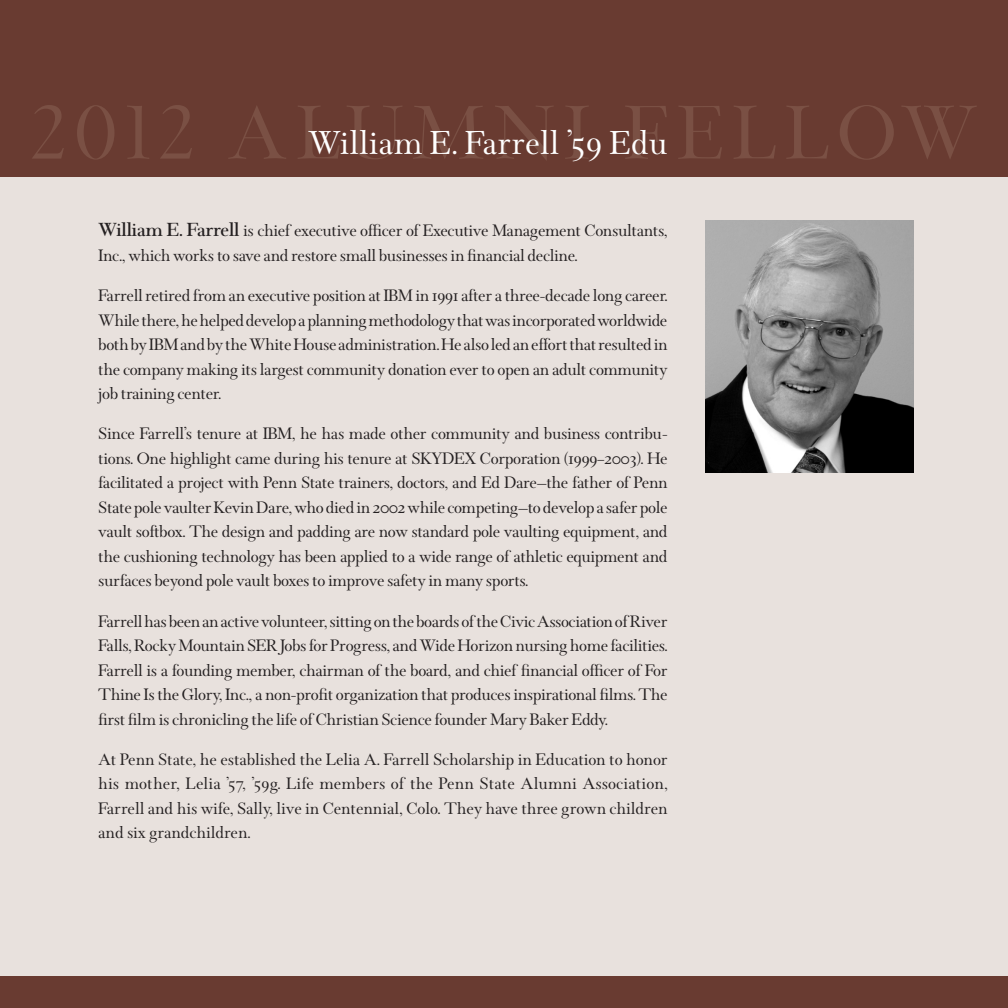
<style>
.page{position:relative;width:1008px;height:1008px;background:#e8e1dd}
.page>*{position:absolute;margin:0;border:0;box-sizing:border-box;transform-origin:0 0}
.t1{font:84px "Wessex Roman Titling";letter-spacing:.1em;color:#7a5044}
.t2{font:36.75px "Wessex";color:#fff}
.fellow_body{font:18.38px/24.5px "Wessex";letter-spacing:-.025em;color:#231f20;text-align:justify}
.s1{font-weight:600;font-size:21px}
</style>
<div class="page">
<div style="left:0;top:0;width:1008px;height:176px;background:#693b31"></div>
<div style="left:0;top:976px;width:1008px;height:32px;background:#693b31"></div>
<img style="left:706px;top:220px;width:208px;height:252px">
<p class="t1" style="left:31px;top:88px;width:948px">2012 ALUMNI FELLOW</p>
<p class="t2" style="left:308px;top:123px;width:361px">William E. Farrell ’59 Edu</p>
<p class="fellow_body" style="left:98px;top:219px;width:571px"><span class="s1">William E. Farrell</span> is chief executive officer of Executive Management Consultants,<br>Inc., which works to save and restore small businesses in financial decline.</p>
<p class="fellow_body" style="left:98px;top:283px;width:571px">Farrell retired from an executive position at IBM in 1991 after a three-decade long career.<br>While there, he helped develop a planning methodology that was incorporated worldwide both by IBM and by the White House administration. He also led an effort that resulted in the company making its largest community donation ever to open an adult community job training center.</p>
<p class="fellow_body" style="left:98px;top:422px;width:571px">Since Farrell’s tenure at IBM, he has made other community and business contribu&shy;tions. One highlight came during his tenure at SKYDEX Corporation (1999–2003). He facilitated a project with Penn State trainers, doctors, and Ed Dare—the father of Penn State pole vaulter Kevin Dare, who died in 2002 while competing—to develop a safer pole vault softbox. The design and padding are now standard pole vaulting equipment, and the cushioning technology has been applied to a wide range of athletic equipment and surfaces beyond pole vault boxes to improve safety in many sports.</p>
<p class="fellow_body" style="left:98px;top:609px;width:571px">Farrell has been an active volunteer, sitting on the boards of the Civic Association of River Falls, Rocky Mountain SER Jobs for Progress, and Wide Horizon nursing home facilities.<br>Farrell is a founding member, chairman of the board, and chief financial officer of For Thine Is the Glory, Inc., a non-profit organization that produces inspirational films. The first film is chronicling the life of Christian Science founder Mary Baker Eddy.</p>
<p class="fellow_body" style="left:98px;top:747px;width:571px">At Penn State, he established the Lelia A. Farrell Scholarship in Education to honor his mother, Lelia ’57, ’59g. Life members of the Penn State Alumni Association, Farrell and his wife, Sally, live in Centennial, Colo. They have three grown children and six grandchildren.</p>
</div>
